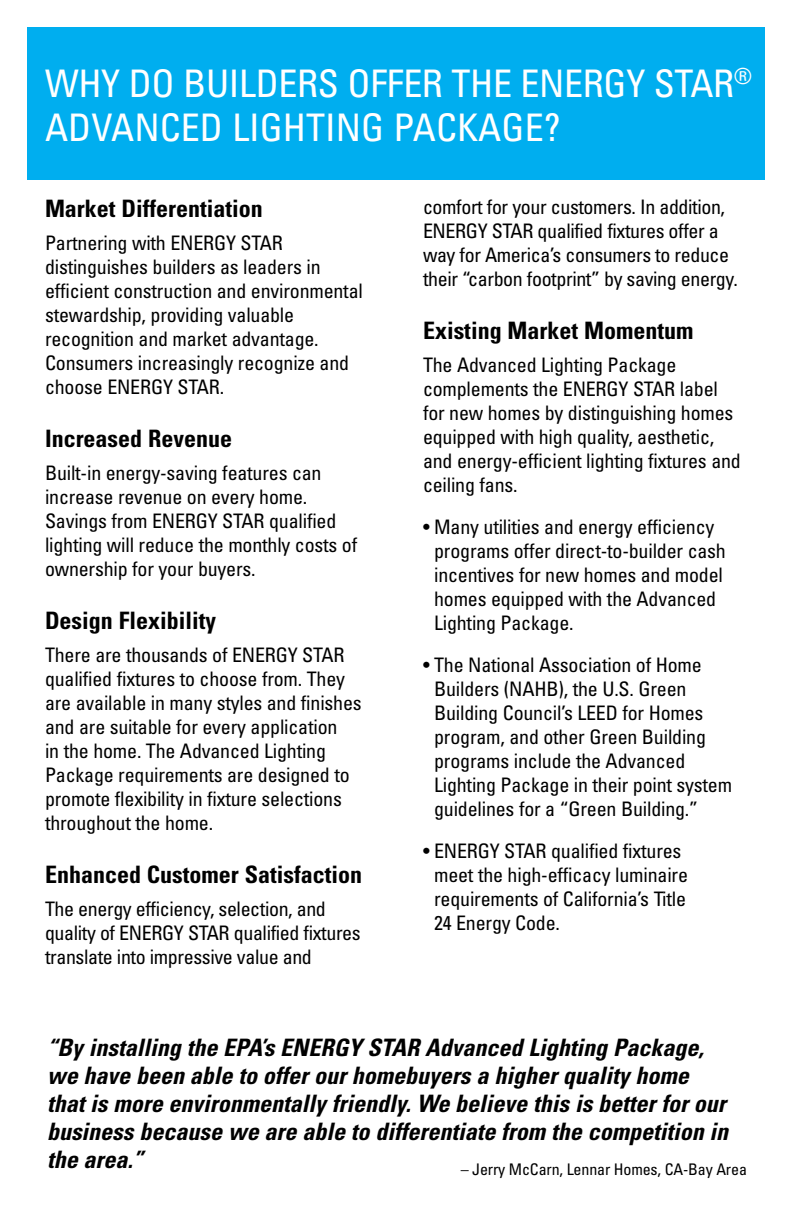
<style>
.page{position:relative;width:792px;height:1224px;background:#fff}
.page>*{position:absolute;margin:0;border:0;box-sizing:border-box;transform-origin:0 0}
.t1{font:condensed 38px/44px "Univers";letter-spacing:-.01em;color:#fff}
.Quotes{font:italic 700 condensed 24px/28px "Univers";color:#000}
.Subhead{font:700 condensed 24px "Univers";color:#000}
.Body{font:condensed 20px/24px "Univers";letter-spacing:-.01em;color:#000}
.Quoter{font:condensed 16px "Univers";letter-spacing:-.01em;color:#000}
</style>
<div class="page">
<div style="left:27px;top:27px;width:738px;height:153px;background:#00aeef"></div>
<p class="t1" style="left:45px;top:60px;width:708px">Why D o Bu ilders Offer The ENERGY STAR<sup>®<br></sup>Advan ced Lighting Packag e?</p>
<p class="Subhead" style="left:45px;top:193px;width:219px">Market Differentiation</p>
<p class="Body" style="left:45px;top:230px;width:319px">Partnering with ENERGY STAR distinguishes builders as leaders in efficient construction and environmental stewardship, providing valuable recognition and market advantage.<br>Consumers increasingly recognize and choose ENERGY STAR.</p>
<p class="Subhead" style="left:45px;top:423px;width:189px">Increased Revenue</p>
<p class="Body" style="left:45px;top:460px;width:314px">Built-in energy-saving features can increase revenue on every home.<br>Savings from ENERGY STAR qualified lighting will reduce the monthly costs of ownership for your buyers.</p>
<p class="Subhead" style="left:45px;top:605px;width:173px">Design Flexibility</p>
<p class="Body" style="left:45px;top:642px;width:318px">There are thousands of ENERGY STAR qualified fixtures to choose from. They are available in many styles and finishes and are suitable for every application<br>in the home. The Advanced Lighting Package requirements are designed to promote flexibility in fixture selections throughout the home.</p>
<p class="Subhead" style="left:45px;top:859px;width:319px">Enhanced Customer Satisfaction</p>
<p class="Body" style="left:45px;top:896px;width:317px">The energy efficiency, selection, and quality of ENERGY STAR qualified fixtures translate into impressive value and</p>
<p class="Body" style="left:423px;top:195px;width:316px">comfort for your customers. I n addition, ENERGY STAR qualified fixtures offer a way for America’s consumers to reduce their “carbon footprint” by saving energy.</p>
<p class="Subhead" style="left:423px;top:316px;width:272px">Existing Market Momentum</p>
<p class="Body" style="left:423px;top:353px;width:319px">The Advanced Lighting Package complements the ENERGY STAR label for new homes by distinguishing homes equipped with high quality, aesthetic, and energy-efficient lighting fixtures and ceiling fans.</p>
<p class="Body" style="left:434px;top:515px;width:293px;text-indent:-11px">• Many utilities and energy efficiency programs offer direct-to-builder cash incentives for new homes and model homes equipped with the Advanced Lighting Package.</p>
<p class="Body" style="left:434px;top:653px;width:269px;text-indent:-11px">• The National Association of Home<br>Builders (NAH B), the U.S. Green<br>Building Council’s LEED</p>
<p class="Body" style="left:434px;top:701px;width:300px;text-indent:188px">for Homes program, and other Green Building programs include the Advanced<br>Lighting Package in their point system guidelines for a “Green Building.”</p>
<p class="Body" style="left:434px;top:839px;width:255px;text-indent:-11px">• ENERGY STAR qualified fixtures meet the high-efficacy luminaire requirements of California’s Title<br>24 Energy Code.</p>
<p class="Quotes" style="left:47px;top:1033px;width:683px">“By installing the EPA’s ENERGY STAR Advanced Lighting Package, we have been able to offer our homebuyers a higher quality home that is more environmentally friendly. We believe this is better for our business because we are able to differentiate from the competition in the area.”</p>
<p class="Quoter" style="left:461px;top:1159px;width:288px">– Jerry McCarn, Lennar Homes, CA-Bay Area</p>
</div>
